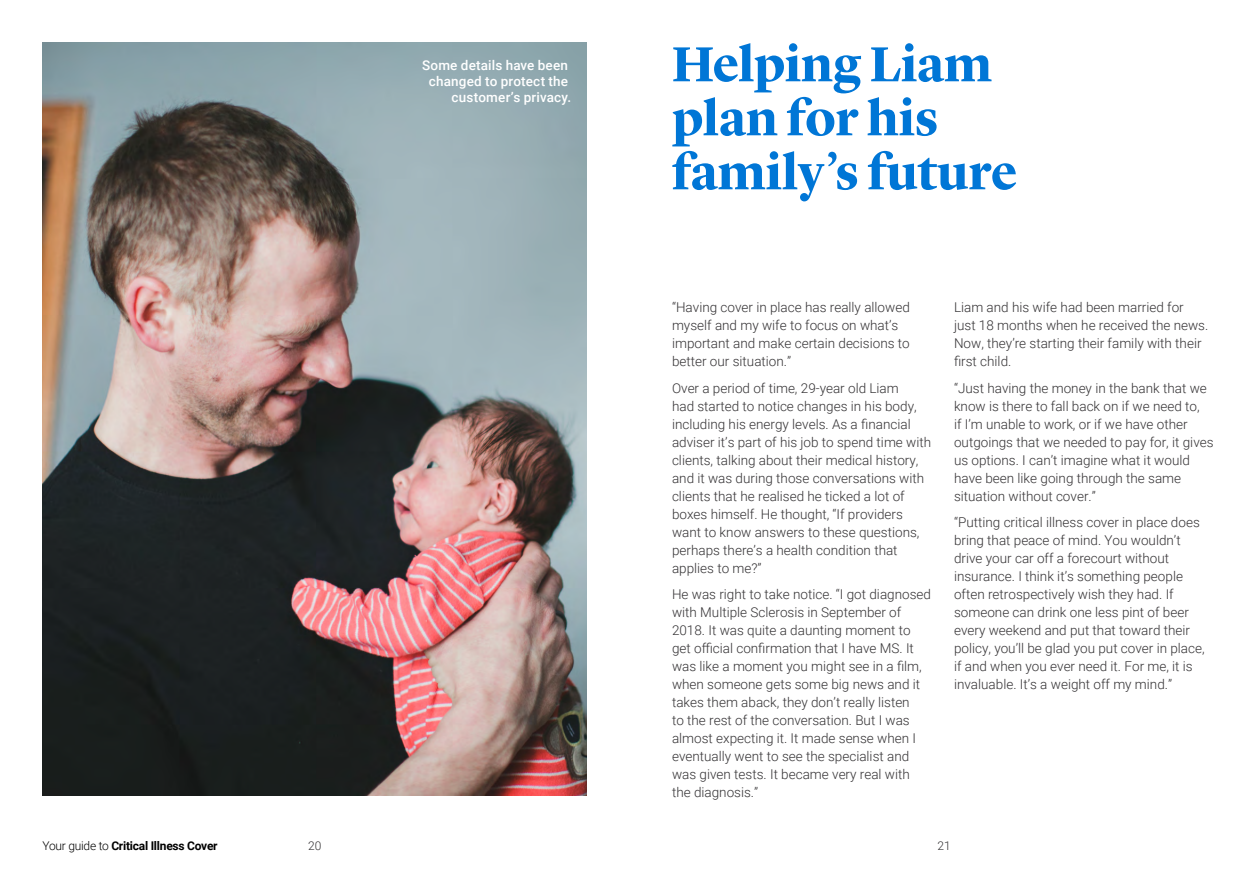
<style>
.page{position:relative;width:1259px;height:893px;background:#fff}
.page>*{position:absolute;margin:0;border:0;box-sizing:border-box;transform-origin:0 0}
.H3_34_36{font:700 51px/54px "Lyon Display";color:#0076d6}
.Body_9_12{font:300 13.5px/18px "Roboto";color:#343234}
.t1{font:500 13.5px/16.2px "Roboto";letter-spacing:.01em;color:#fff;text-align:right}
.t2{font:700 12px "Roboto";letter-spacing:-.02em;color:#000}
.t3{font:300 12px "Roboto";color:#343234}
.s1{font-weight:300}
</style>
<div class="page">
<img style="left:43px;top:43px;width:544px;height:753px">
<p class="t1" style="left:422px;top:56px;width:151px">Some details have been changed to protect the customer’s privacy.</p>
<p class="H3_34_36" style="left:672px;top:33px;width:347px">Helping Liam plan for his family’s future</p>
<p class="Body_9_12" style="left:672px;top:298px;width:239px">“Having cover in place has really allowed myself and my wife to focus on what’s important and make certain decisions to better our situation.”</p>
<p class="Body_9_12" style="left:672px;top:378px;width:261px">Over a period of time, 29-year old Liam<br>had started to notice changes in his body, including his energy levels. As a financial adviser it’s part of his job to spend time with clients, talking about their medical history, and it was during those conversations with clients that he realised he ticked a lot of boxes himself. He thought, “If providers want to know answers to these questions, perhaps there’s a health condition that applies to me?”</p>
<p class="Body_9_12" style="left:672px;top:585px;width:260px">He was right to take notice. “I got diagnosed with Multiple Sclerosis in September of 2018. It was quite a daunting moment to get official confirmation that I have MS. It was like a moment you might see in a film, when someone gets some big news and it takes them aback, they don’t really listen<br>to the rest of the conversation. But I was almost expecting it. It made sense when I eventually went to see the specialist and was given tests. It became very real with the diagnosis.”</p>
<p class="Body_9_12" style="left:954px;top:298px;width:256px">Liam and his wife had been married for just 18 months when he received the news.<br>Now, they’re starting their family with their first child.</p>
<p class="Body_9_12" style="left:954px;top:378px;width:261px">“Just having the money in the bank that we know is there to fall back on if we need to,<br>if I’m unable to work, or if we have other outgoings that we needed to pay for, it gives us options. I can’t imagine what it would have been like going through the same situation without cover.”</p>
<p class="Body_9_12" style="left:954px;top:513px;width:252px">“Putting critical illness cover in place does bring that peace of mind. You wouldn’t drive your car off a forecourt without insurance. I think it’s something people often retrospectively wish they had. If someone can drink one less pint of beer every weekend and put that toward their policy, you’ll be glad you put cover in place, if and when you ever need it. For me, it is invaluable. It’s a weight off my mind.”</p>
<p class="t2" style="left:43px;top:838px;width:177px"><span class="s1">Your guide to</span> Critical Illness Cover</p>
<p class="t3" style="left:308px;top:838px;width:15px">20</p>
<p class="t3" style="left:937px;top:838px;width:15px">21</p>
</div>
